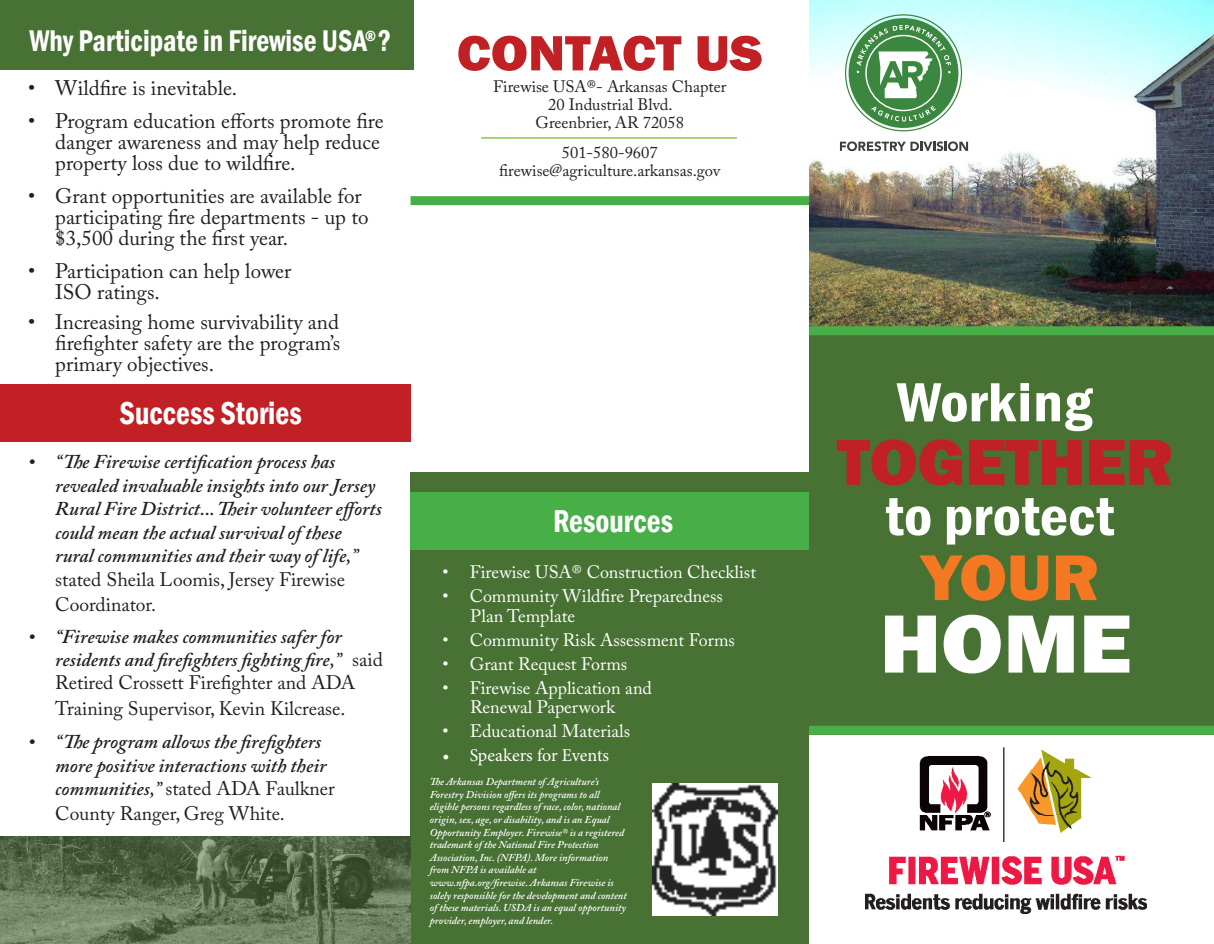
<style>
.page{position:relative;width:1214px;height:944px;background:#fff}
.page>*{position:absolute;margin:0;border:0;box-sizing:border-box;transform-origin:0 0}
.t1{font:800 85.5px "Franklin Gothic";color:#fff;scale:1.05 1}
.t2{font:800 67.05px "Franklin Gothic";letter-spacing:-.01em;color:#c12025;scale:1.05 1}
.t3{font:800 67.05px "Franklin Gothic";color:#f47721}
.t4{font:600 condensed 57px "Franklin Gothic";color:#fff;scale:1.08 1}
.t5{font:800 51.3px "Franklin Gothic";color:#c12025;scale:1.05 1}
.t6{font:600 condensed 32.55px "Franklin Gothic";color:#fff;scale:.93 1}
.t7{font:600 condensed 30.75px "Franklin Gothic";color:#fff;scale:.91 1}
.t8{font:21px/21px "Adobe Caslon Pro";color:#231f20}
.t9{font:italic 600 19.5px/23.4px "Adobe Caslon Pro";color:#231f20}
.t10{font:19.5px "Adobe Caslon Pro";color:#231f20}
.t11{font:18px "Adobe Caslon Pro";color:#fff}
.t12{font:18px "Minion Pro";letter-spacing:-.005em;color:#fff}
.t13{font:16.5px "Adobe Caslon Pro";color:#231f20}
.t14{font:600 condensed 15.45px "Franklin Gothic";color:#fff;scale:.91 1}
.t15{font:italic 600 10.5px/12.6px "Adobe Caslon Pro";color:#fff}
.s1{font-weight:400;font-style:normal}
</style>
<div class="page">
<div style="left:0;top:384px;width:410px;height:57px;background:#c12025"></div>
<div style="left:0;top:0;width:414px;height:70px;background:#487134"></div>
<div style="left:410px;top:472px;width:399px;height:472px;background:#487134"></div>
<div style="left:809px;top:308px;width:405px;height:426px;background:#487134"></div>
<img style="left:809px;top:0;width:405px;height:326px">
<div style="left:809px;top:326px;width:405px;height:9px;background:#48ae48"></div>
<div style="left:809px;top:725px;width:405px;height:9px;background:#48ae48"></div>
<div style="left:410px;top:492px;width:399px;height:57px;background:#48ae48"></div>
<hr style="left:481px;top:137px;width:256px;height:2px;background:#8ac73e">
<div style="left:410px;top:196px;width:399px;height:9px;background:#48ae48"></div>
<svg style="left:0;top:836px;width:410px;height:108px"></svg>
<img style="left:653px;top:783px;width:124px;height:132px">
<svg style="left:845px;top:14px;width:117px;height:117px"></svg>
<svg style="left:840px;top:141px;width:128px;height:10px"></svg>
<img style="left:919px;top:747px;width:173px;height:94px">
<img style="left:865px;top:855px;width:281px;height:58px">
<p class="t7" style="left:30px;top:20px;width:399px">Why Participate in Firewise USA ?</p>
<p class="t8" style="left:28px;top:77px;width:211px">• Wildfire is inevitable.</p>
<p class="t8" style="left:55px;top:110px;width:330px;text-indent:-27px">• Program education efforts promote fire danger awareness and may help reduce property loss due to wildfire.</p>
<p class="t8" style="left:55px;top:185px;width:315px;text-indent:-27px">• Grant opportunities are available for participating fire departments - up to $3,500 during the first year.</p>
<p class="t8" style="left:55px;top:260px;width:238px;text-indent:-27px">• Participation can help lower<br>ISO ratings.</p>
<p class="t8" style="left:55px;top:311px;width:287px;text-align:justify;text-indent:-27px">• Increasing home survivability and firefighter safety are the program’s primary objectives.</p>
<p class="t6" style="left:120px;top:391px;width:197px">Success Stories</p>
<p class="t9" style="left:55px;top:450px;width:328px;text-indent:-27px">• “The Firewise certification process has revealed invaluable insights into our Jersey Rural Fire District...Their volunteer efforts could mean the actual survival of these rural communities and their way of life,” <span class="s1">stated Sheila Loomis, Jersey Firewise</span></p>
<p class="t10" style="left:55px;top:592px;width:102px">Coordinator.</p>
<p class="t14" style="left:365px;top:25px;width:14px">®</p>
<p class="t9" style="left:55px;top:624px;width:329px;text-indent:-27px">• “Firewise makes communities safer for residents and firefighters fighting fire,” <span class="s1">said<br>Retired Crossett Firefighter and ADA</span></p>
<p class="t10" style="left:55px;top:696px;width:292px">Training Supervisor, Kevin Kilcrease.</p>
<p class="t9" style="left:55px;top:729px;width:281px;text-indent:-27px">• “The program allows the firefighters more positive interactions with their communities,” <span class="s1">stated ADA Faulkner</span></p>
<p class="t10" style="left:55px;top:802px;width:231px">County Ranger, Greg White.</p>
<p class="t5" style="left:457px;top:20px;width:293px">CONTACT US</p>
<p class="t13" style="left:493px;top:76px;width:235px">Firewise USA®- Arkansas Chapter</p>
<p class="t13" style="left:548px;top:94px;width:126px">20 Industrial Blvd.</p>
<p class="t13" style="left:535px;top:112px;width:150px">Greenbrier, AR 72058</p>
<p class="t13" style="left:562px;top:142px;width:97px">501-580-9607</p>
<p class="t13" style="left:499px;top:160px;width:222px">firewise@agriculture.arkansas.gov</p>
<p class="t6" style="left:553px;top:499px;width:131px">Resources</p>
<p class="t11" style="left:442px;top:561px;width:315px">• Firewise USA® Construction Checklist</p>
<p class="t11" style="left:442px;top:585px;width:282px">• Community Wildfire Preparedness</p>
<p class="t11" style="left:470px;top:604px;width:107px">Plan Template</p>
<p class="t11" style="left:442px;top:628px;width:294px">• Community Risk Assessment Forms</p>
<p class="t11" style="left:442px;top:652px;width:186px">• Grant Request Forms</p>
<p class="t11" style="left:442px;top:676px;width:211px">• Firewise Application and</p>
<p class="t11" style="left:470px;top:696px;width:146px">Renewal Paperwork</p>
<p class="t11" style="left:442px;top:720px;width:189px">• Educational Materials</p>
<p class="t12" style="left:442px;top:743px;width:168px">• Speakers for Events</p>
<p class="t15" style="left:430px;top:775px;width:196px">The Arkansas Department of Agriculture’s Forestry Division offers its programs to all eligible persons regardless of race, color, national origin, sex, age, or disability, and is an Equal Opportunity Employer. Firewise® is a registered trademark of the National Fire Protection Association, Inc. (NFPA). More information from NFPA is available at</p>
<p class="t15" style="left:430px;top:876px;width:199px">www.nfpa.org/firewise. Arkansas Firewise is solely responsible for the development and content of these materials. USDA is an equal opportunity provider, employer, and lender.</p>
<p class="t4" style="left:897px;top:364px;width:182px">Working</p>
<p class="t2" style="left:837px;top:419px;width:323px">TOGETHER</p>
<p class="t4" style="left:885px;top:478px;width:214px">to protect</p>
<p class="t3" style="left:920px;top:534px;width:180px">YOUR</p>
<p class="t1" style="left:879px;top:588px;width:241px">HOME</p>
</div>
